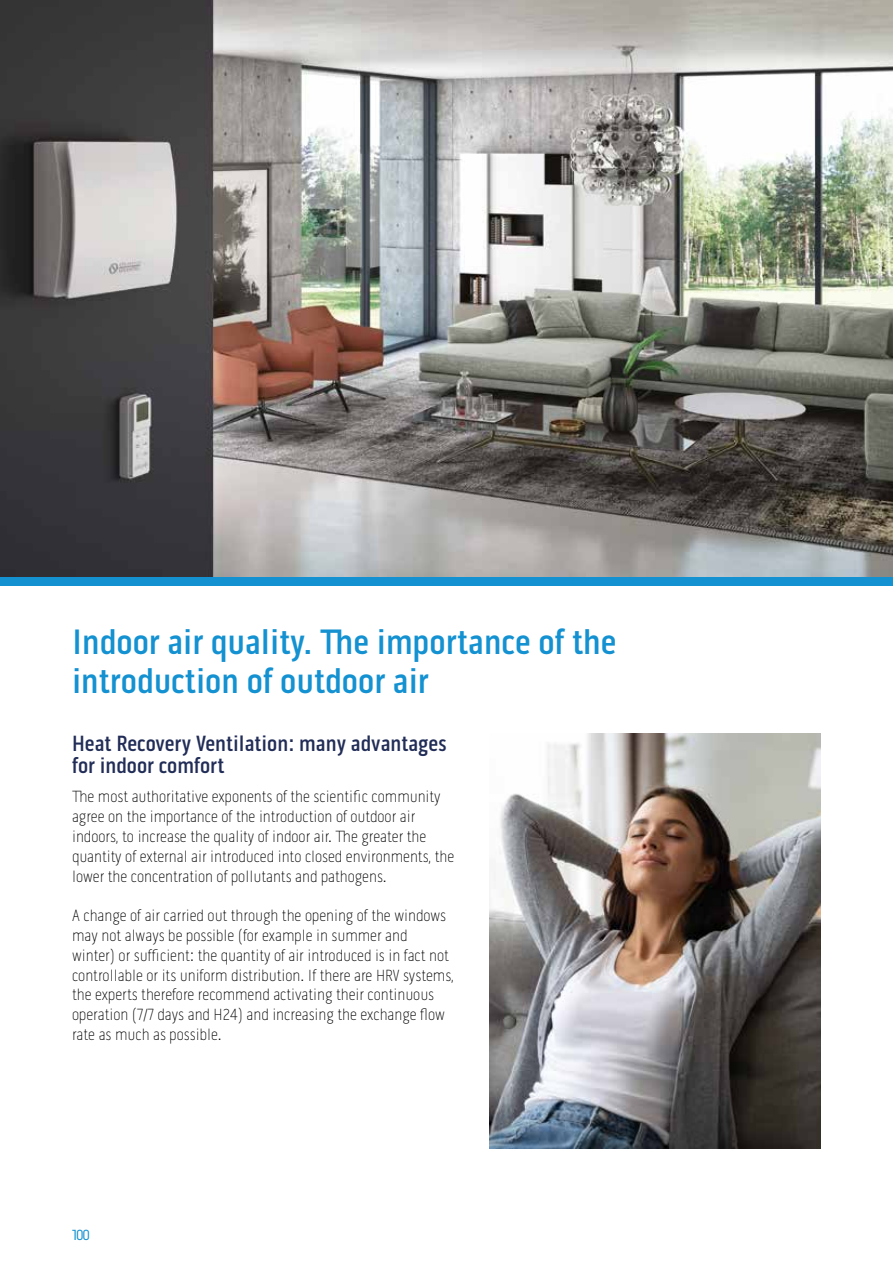
<style>
.page{position:relative;width:893px;height:1263px;background:#fff}
.page>*{position:absolute;margin:0;border:0;box-sizing:border-box;transform-origin:0 0}
.t1{font:500 36px/39px "Pill Gothic 300 mg";color:#1391d1}
.t2{font:500 22.5px/22.5px "Pill Gothic 300 mg";color:#212d57}
.t3{font:100 16.5px/19.8px "Pill Gothic 300 mg";color:#000}
.t4{font:15px "Pill Gothic 300 mg";color:#1391d1}
</style>
<div class="page">
<img style="left:0;top:0;width:893px;height:578px">
<img style="left:489px;top:734px;width:332px;height:414px">
<div style="left:0;top:578px;width:893px;height:8px;background:#1391d1"></div>
<h1 class="t1" style="left:72px;top:622px;width:546px">Indoor air quality. The importance of the introduction of outdoor air</h1>
<h2 class="t2" style="left:72px;top:732px;width:376px">Heat Recovery Ventilation: many advantages for indoor comfort</h2>
<p class="t3" style="left:72px;top:787px;width:384px">The most authoritative exponents of the scientific community agree on the importance of the introduction of outdoor air indoors, to increase the quality of indoor air. The greater the quantity of external air introduced into closed environments, the lower the concentration of pollutants and pathogens.</p>
<p class="t3" style="left:72px;top:906px;width:383px">A change of air carried out through the opening of the windows may not always be possible (for example in summer and winter) or sufficient: the quantity of air introduced is in fact not controllable or its uniform distribution. If there are HRV systems, the experts therefore recommend activating their continuous operation (7/7 days and H24) and increasing the exchange flow rate as much as possible.</p>
<p class="t4" style="left:72px;top:1226px;width:19px">100</p>
</div>
